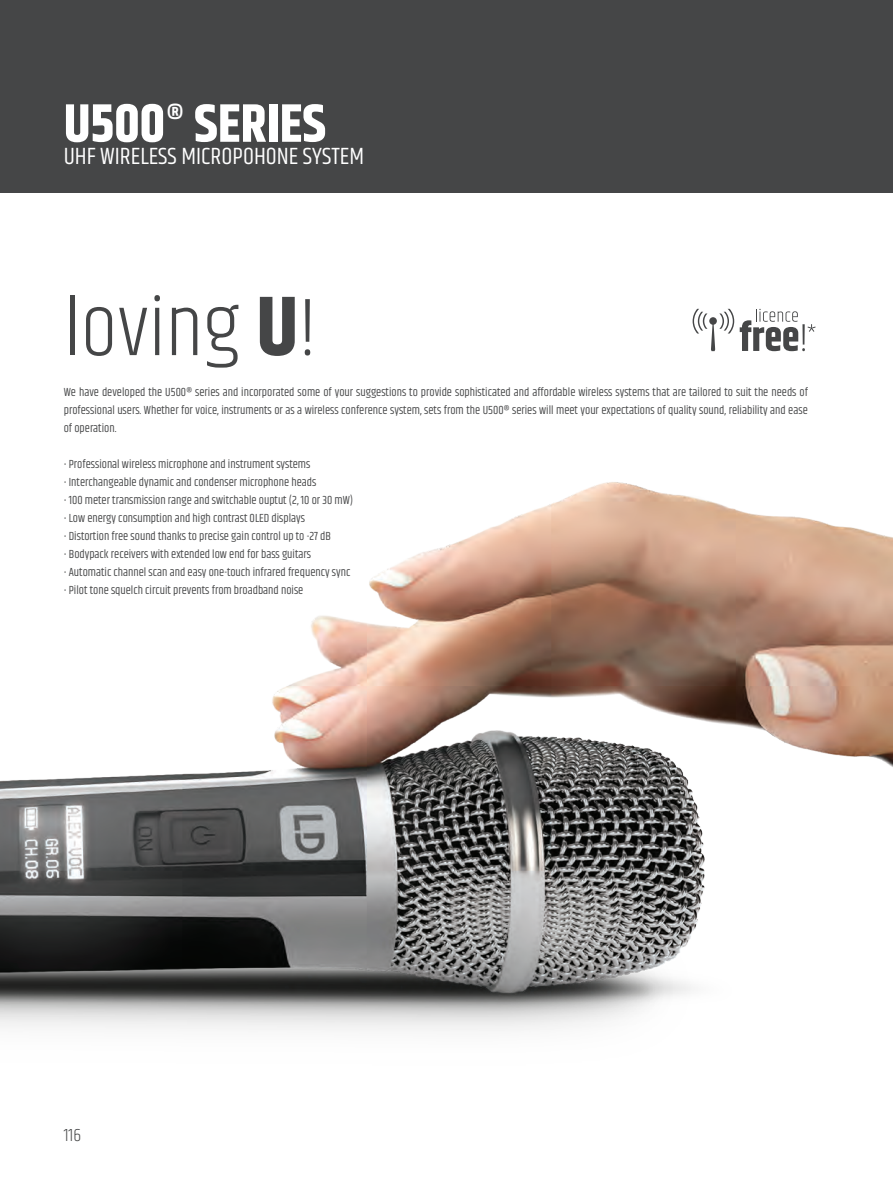
<style>
.page{position:relative;width:893px;height:1191px;background:#fff}
.page>*{position:absolute;margin:0;border:0;box-sizing:border-box;transform-origin:0 0}
.t1{font:300 84px "Khand";color:#454647}
.t2{font:700 54px "Khand";color:#fff}
.t3{font:24px "Khand";color:#fff}
.t4{font:300 18px "Khand";color:#454647}
.t5{font:12px/18px "Khand";color:#454647;text-align:justify}
.s1{font-weight:700}
.s2{font-family:"Helvetica Neue LT Pro";font-stretch:condensed}
</style>
<div class="page">
<div style="left:0;top:0;width:893px;height:193px;background:#454647"></div>
<img style="left:0;top:320px;width:893px;height:711px">
<svg style="left:693px;top:309px;width:41px;height:42px"></svg>
<svg style="left:740px;top:309px;width:76px;height:42px"></svg>
<h2 class="t2" style="left:64px;top:85px;width:264px">U500<sup>®</sup> SERIES</h2>
<h3 class="t3" style="left:64px;top:139px;width:302px">UHF WIRELESS MICROPOHONE SYSTEM</h3>
<h1 class="t1" style="left:64px;top:267px;width:255px">loving <span class="s1">U</span>!</h1>
<p class="t5" style="left:64px;top:384px;width:746px">We have developed the U500® series and incorporated some of your suggestions to provide sophisticated and affordable wireless systems that are tailored to suit the needs of professional users. Whether for voice, instruments or as a wireless conference system, sets from the U500® series will meet your expectations of quality sound, reliability and ease of operation.</p>
<p class="t5" style="left:64px;top:456px;width:291px;text-align:left"><span class="s2">·</span> Professional wireless microphone and instrument systems<br><span class="s2">·</span> Interchangeable dynamic and condenser microphone heads<br><span class="s2">·</span> 100 meter transmission range and switchable ouptut (2, 10 or 30 mW) <span class="s2">·</span> Low energy consumption and high contrast OLED displays<br><span class="s2">·</span> Distortion free sound thanks to precise gain control up to -27 dB<br><span class="s2">·</span> Bodypack receivers with extended low end for bass guitars<br><span class="s2">·</span> Automatic channel scan and easy one-touch infrared frequency sync <span class="s2">·</span> Pilot tone squelch circuit prevents from broadband noise</p>
<h3 class="t4" style="left:64px;top:1121px;width:19px">116</h3>
</div>
